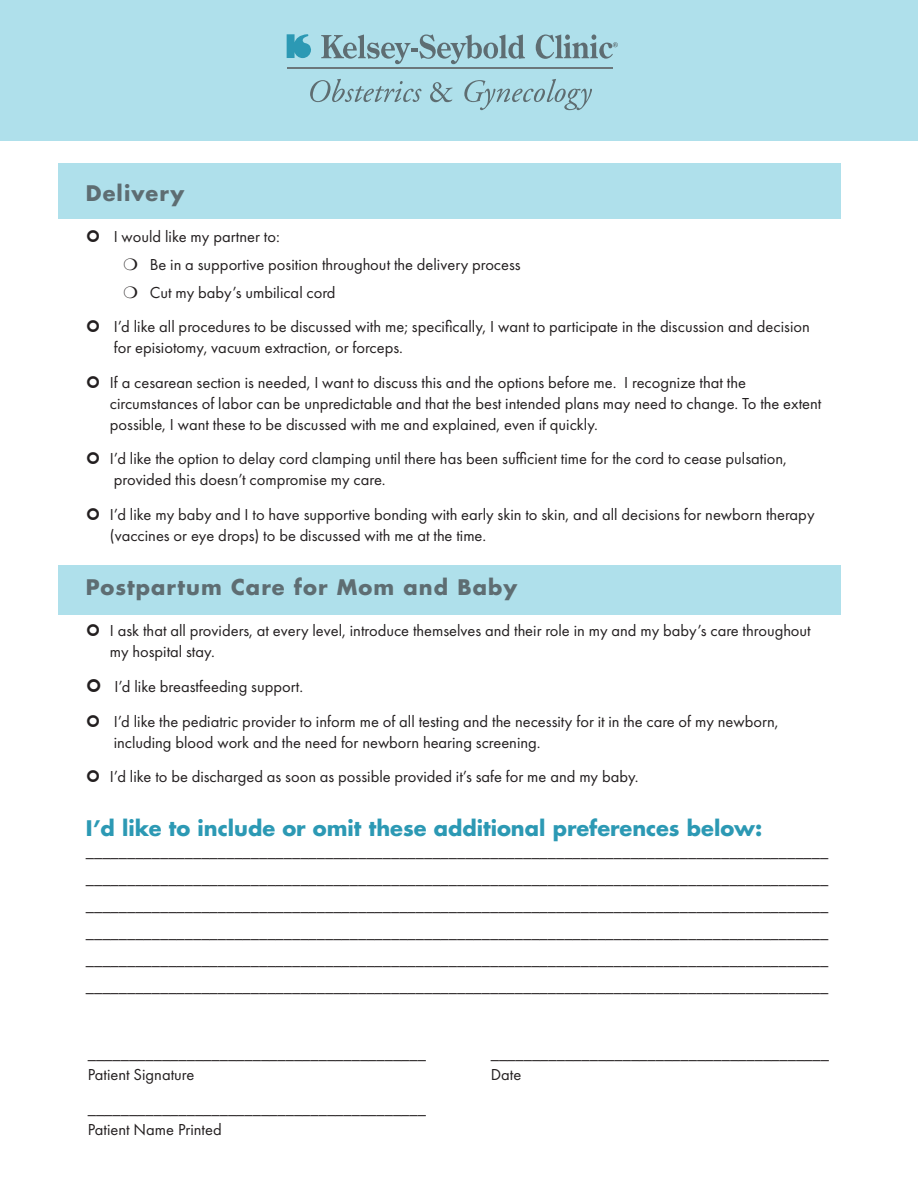
<style>
.page{position:relative;width:918px;height:1188px;background:#fff}
.page>*{position:absolute;margin:0;border:0;box-sizing:border-box;transform-origin:0 0}
.t1{font:700 21px "Futura Com";color:#2c99b4}
.t2{font:700 21px "Futura Com";letter-spacing:.05em;color:#5e6d72}
.t3{font:16.5px/21px "Futura PT";color:#231f20}
</style>
<div class="page">
<div style="left:58px;top:565px;width:784px;height:49px;background:#afe0eb"></div>
<div style="left:58px;top:163px;width:784px;height:56px;background:#afe0eb"></div>
<div style="left:0;top:0;width:918px;height:141px;background:#afe0eb"></div>
<svg style="left:287px;top:34px;width:24px;height:24px"></svg>
<svg style="left:321px;top:34px;width:204px;height:30px"></svg>
<svg style="left:310px;top:79px;width:112px;height:23px"></svg>
<svg style="left:430px;top:82px;width:23px;height:20px"></svg>
<svg style="left:464px;top:79px;width:128px;height:31px"></svg>
<hr style="left:287px;top:68px;width:326px;height:1px;background:#6b777b">
<svg style="left:536px;top:34px;width:82px;height:25px"></svg>
<p class="t2" style="left:86px;top:177px;width:100px">Delivery</p>
<p class="t3" style="left:114px;top:226px;width:168px">I would like my partner to:</p>
<p class="t3" style="left:123px;top:254px;width:399px">❍ Be in a supportive position throughout the delivery process</p>
<p class="t3" style="left:123px;top:282px;width:214px">❍ Cut my baby’s umbilical cord</p>
<p class="t3" style="left:114px;top:316px;width:698px">I’d like all procedures to be discussed with me; specifically, I want to participate in the discussion and decision for episiotomy, vacuum extraction, or forceps.</p>
<p class="t3" style="left:110px;top:372px;width:713px">If a cesarean section is needed, I want to discuss this and the options before me. I recognize that the circumstances of labor can be unpredictable and that the best intended plans may need to change. To the extent possible, I want these to be discussed with me and explained, even if quickly.</p>
<p class="t3" style="left:110px;top:448px;width:679px">I’d like the option to delay cord clamping until there has been sufficient time for the cord to cease pulsation, provided this doesn’t compromise my care.</p>
<p class="t3" style="left:110px;top:504px;width:706px">I’d like my baby and I to have supportive bonding with early skin to skin, and all decisions for newborn therapy (vaccines or eye drops) to be discussed with me at the time.</p>
<p class="t2" style="left:86px;top:571px;width:433px">Postpartum Care for Mom and Baby</p>
<p class="t3" style="left:110px;top:620px;width:702px">I ask that all providers, at every level, introduce themselves and their role in my and my baby’s care throughout my hospital stay.</p>
<p class="t3" style="left:114px;top:676px;width:190px">I’d like breastfeeding support.</p>
<p class="t3" style="left:114px;top:711px;width:666px">I’d like the pediatric provider to inform me of all testing and the necessity for it in the care of my newborn, including blood work and the need for newborn hearing screening.</p>
<p class="t3" style="left:110px;top:766px;width:530px">I’d like to be discharged as soon as possible provided it’s safe for me and my baby.</p>
<p class="t1" style="left:86px;top:812px;width:678px">I’d like to include or omit these additional preferences below:</p>
<p class="t3" style="left:86px;top:838px;width:744px;line-height:27px;text-align:justify">__________________________________________________________________________________________ __________________________________________________________________________________________ __________________________________________________________________________________________ __________________________________________________________________________________________ __________________________________________________________________________________________ __________________________________________________________________________________________</p>
<p class="t3" style="left:88px;top:1043px;width:340px">_________________________________________<br>Patient Signature</p>
<p class="t3" style="left:88px;top:1098px;width:340px">_________________________________________<br>Patient Name Printed</p>
<p class="t3" style="left:491px;top:1043px;width:340px">_________________________________________<br>Date</p>
</div>
